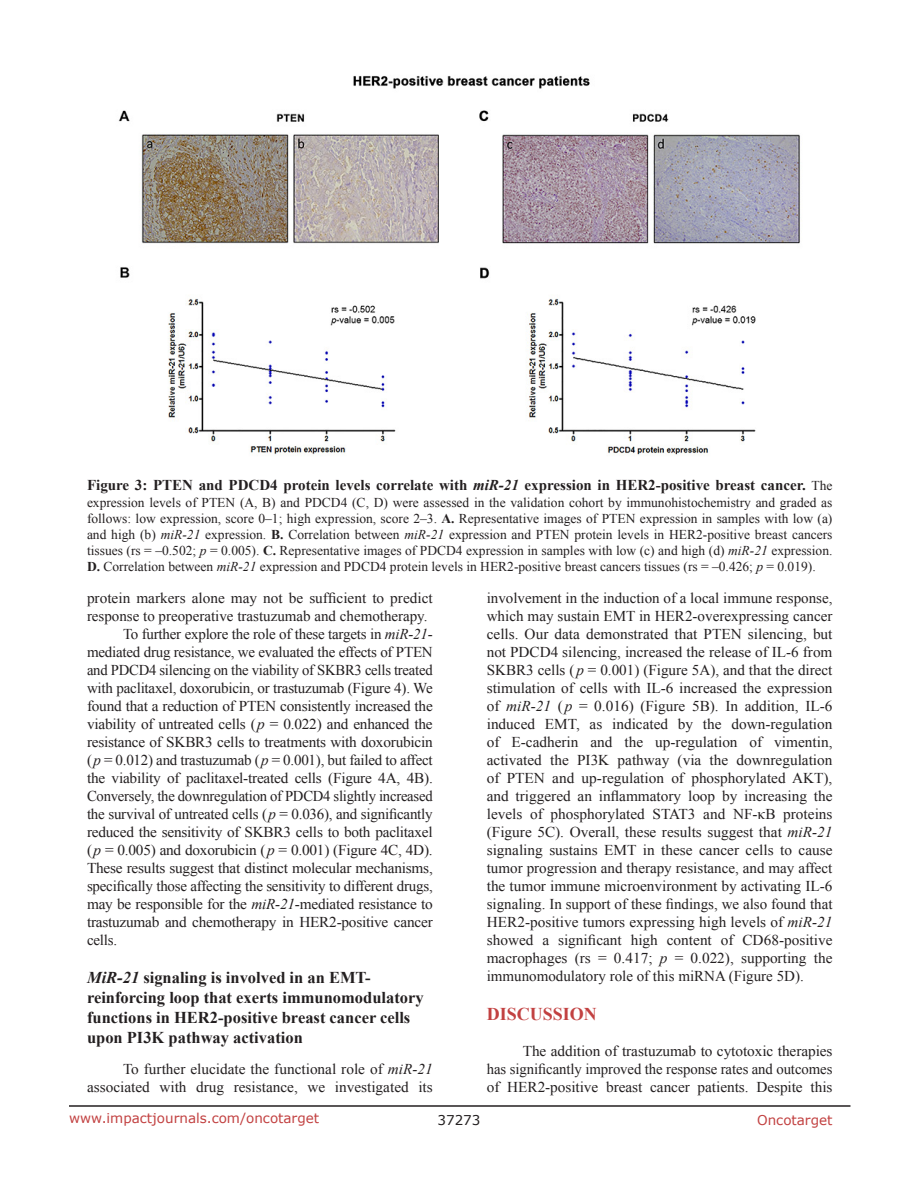
<style>
.page{position:relative;width:918px;height:1188px;background:#fff}
.page>*{position:absolute;margin:0;border:0;box-sizing:border-box;transform-origin:0 0}
.Heading{font:700 18px "Times New Roman";color:#c24141}
.SubHeading{font:700 16.5px/19.8px "Times New Roman";color:#231f20}
.BodyText{font:15px/18px "Times New Roman";color:#231f20;text-align:justify}
.FigureText{font:700 15px "Times New Roman";color:#231f20}
.FigureText-2{font:13.5px/16.2px "Times New Roman";color:#231f20;text-align:justify}
.t1{font:13.5px "Verdana";color:#c24141}
.t2{font:13.5px "Verdana";color:#231f20}
.s1{font-style:italic}
.s2{font-weight:400;font-size:13.5px}
.s3{font-weight:700}
</style>
<div class="page">
<hr style="left:69px;top:1105px;width:781px;height:2px;background:#231f20">
<img style="left:118px;top:75px;width:683px;height:380px">
<p class="FigureText" style="left:87px;top:475px;width:747px">Figure 3: PTEN and PDCD4 protein levels correlate with <span class="s1">miR-21</span> expression in HER2-positive breast cancer. <span class="s2">The</span></p>
<p class="FigureText-2" style="left:87px;top:494px;width:747px">expression levels of PTEN (A, B) and PDCD4 (C, D) were assessed in the validation cohort by immunohistochemistry and graded as follows: low expression, score 0–1; high expression, score 2–3. <span class="s3">A.</span> Representative images of PTEN expression in samples with low (a) and high (b) <span class="s1">miR-21</span> expression. <span class="s3">B.</span> Correlation between <span class="s1">miR-21</span> expression and PTEN protein levels in HER2-positive breast cancers tissues (rs = –0.502; <span class="s1">p</span> = 0.005). <span class="s3">C.</span> Representative images of PDCD4 expression in samples with low (c) and high (d) <span class="s1">miR-21</span> expression.<br><span class="s3">D.</span> Correlation between <span class="s1">miR-21</span> expression and PDCD4 protein levels in HER2-positive breast cancers tissues (rs = –0.426; <span class="s1">p</span> = 0.019).</p>
<p class="BodyText" style="left:87px;top:589px;width:347px">protein markers alone may not be sufficient to predict response to preoperative trastuzumab and chemotherapy.</p>
<p class="BodyText" style="left:87px;top:625px;width:347px;text-indent:36px">To further explore the role of these targets in <span class="s1">miR-21</span>- mediated drug resistance, we evaluated the effects of PTEN and PDCD4 silencing on the viability of SKBR3 cells treated with paclitaxel, doxorubicin, or trastuzumab (Figure 4). We found that a reduction of PTEN consistently increased the viability of untreated cells (<span class="s1">p</span> = 0.022) and enhanced the resistance of SKBR3 cells to treatments with doxorubicin (<span class="s1">p</span> = 0.012) and trastuzumab (<span class="s1">p</span> = 0.001), but failed to affect the viability of paclitaxel-treated cells (Figure 4A, 4B).<br>Conversely, the downregulation of PDCD4 slightly increased the survival of untreated cells (<span class="s1">p</span> = 0.036), and significantly reduced the sensitivity of SKBR3 cells to both paclitaxel (<span class="s1">p</span> = 0.005) and doxorubicin (<span class="s1">p</span> = 0.001) (Figure 4C, 4D).<br>These results suggest that distinct molecular mechanisms, specifically those affecting the sensitivity to different drugs, may be responsible for the <span class="s1">miR-21</span>-mediated resistance to trastuzumab and chemotherapy in HER2-positive cancer cells.</p>
<p class="SubHeading" style="left:87px;top:968px;width:338px"><span class="s1">MiR-21</span> signaling is involved in an EMT&shy;reinforcing loop that exerts immunomodulatory functions in HER2-positive breast cancer cells upon PI3K pathway activation</p>
<p class="BodyText" style="left:87px;top:1060px;width:347px;text-align:right">To further elucidate the functional role of <span class="s1">miR-21 </span>associated with drug resistance, we investigated its</p>
<p class="BodyText" style="left:487px;top:589px;width:347px">involvement in the induction of a local immune response, which may sustain EMT in HER2-overexpressing cancer cells. Our data demonstrated that PTEN silencing, but not PDCD4 silencing, increased the release of IL-6 from SKBR3 cells ( <span class="s1">p</span> = 0.001) (Figure 5A), and that the direct stimulation of cells with IL-6 increased the expression of <span class="s1">miR-21</span> (<span class="s1">p</span> = 0.016) (Figure 5B). In addition, IL-6 induced EMT, as indicated by the down-regulation of E-cadherin and the up-regulation of vimentin, activated the PI3K pathway (via the downregulation of PTEN and up-regulation of phosphorylated AKT), and triggered an inflammatory loop by increasing the levels of phosphorylated STAT3 and NF-κB proteins (Figure 5C). Overall, these results suggest that <span class="s1">miR-21 </span>signaling sustains EMT in these cancer cells to cause tumor progression and therapy resistance, and may affect the tumor immune microenvironment by activating IL-6 signaling. In support of these findings, we also found that HER2-positive tumors expressing high levels of <span class="s1">miR-21 </span>showed a significant high content of CD68-positive macrophages (rs = 0.417; <span class="s1">p</span> = 0.022), supporting the immunomodulatory role of this miRNA (Figure 5D).</p>
<p class="Heading" style="left:487px;top:1002px;width:112px">DISCUSSION</p>
<p class="BodyText" style="left:487px;top:1042px;width:347px;text-indent:36px">The addition of trastuzumab to cytotoxic therapies has significantly improved the response rates and outcomes of HER2-positive breast cancer patients. Despite this</p>
<p class="t1" style="left:69px;top:1109px;width:252px">www.impactjournals.com/oncotarget</p>
<p class="t2" style="left:438px;top:1111px;width:44px">37273</p>
<p class="t1" style="left:757px;top:1111px;width:77px">Oncotarget</p>
</div>
